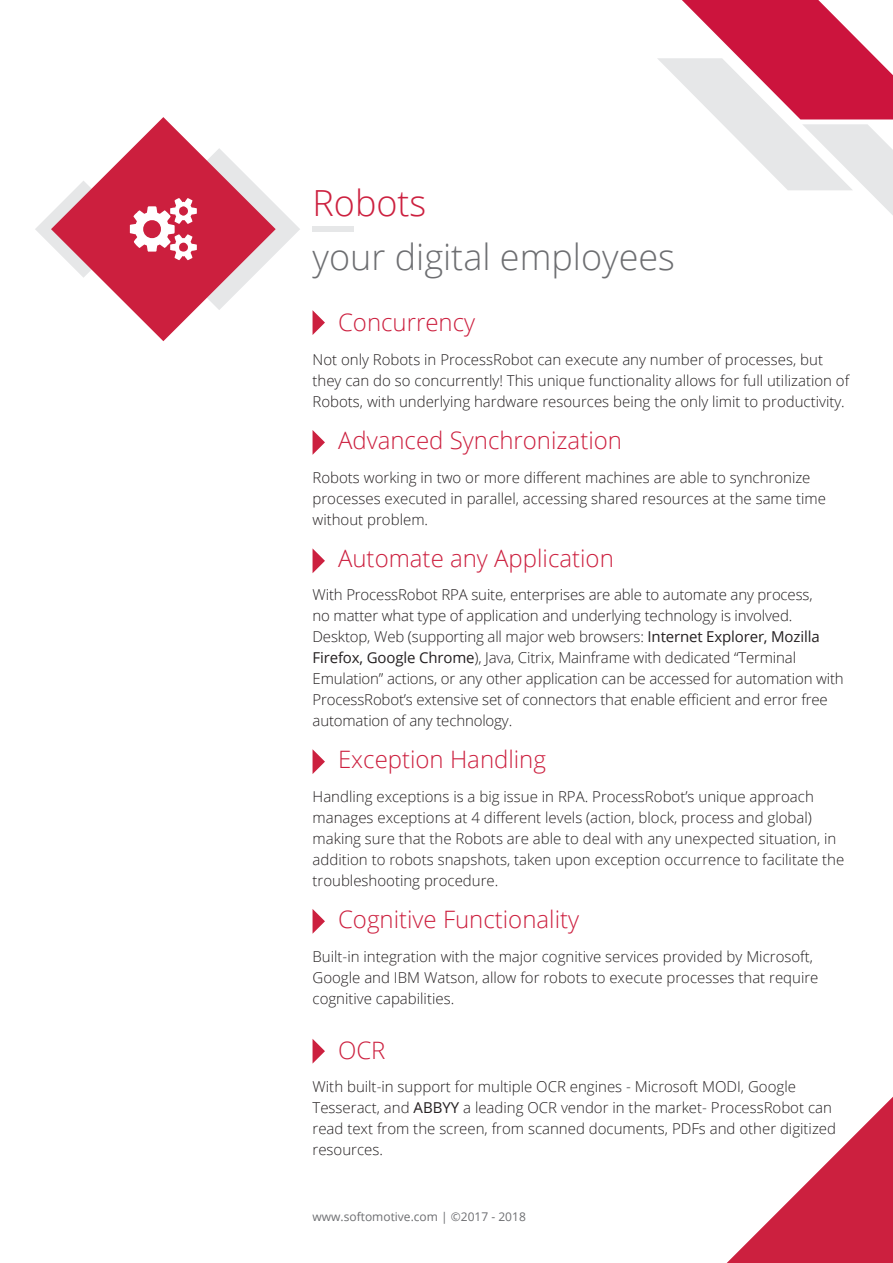
<style>
.page{position:relative;width:893px;height:1263px;background:#fff}
.page>*{position:absolute;margin:0;border:0;box-sizing:border-box;transform-origin:0 0}
.t1{font:300 36px "Open Sans";color:#6d6e71}
.t2{font:300 36px "Open Sans";color:#cc203f}
.t3{font:300 24px "Open Sans";color:#cc203f}
.t4{font:300 15px/21px "Open Sans";color:#231f20}
.t5{font:12px "Open Sans";color:#6d6e71}
.s1{font-weight:400}
</style>
<div class="page">
<svg style="left:657px;top:0;width:236px;height:215px"></svg>
<div style="left:313px;top:227px;width:41px;height:5px;background:#e6e7e8"></div>
<svg style="left:727px;top:1097px;width:166px;height:166px"></svg>
<svg style="left:313px;top:310px;width:12px;height:25px"></svg>
<svg style="left:313px;top:430px;width:12px;height:25px"></svg>
<svg style="left:313px;top:549px;width:12px;height:24px"></svg>
<svg style="left:313px;top:749px;width:12px;height:25px"></svg>
<svg style="left:313px;top:909px;width:12px;height:24px"></svg>
<svg style="left:313px;top:1039px;width:12px;height:24px"></svg>
<svg style="left:132px;top:117px;width:63px;height:224px"></svg>
<svg style="left:35px;top:148px;width:265px;height:162px"></svg>
<h1 class="t2" style="left:313px;top:178px;width:115px">Robots</h1>
<h1 class="t1" style="left:313px;top:232px;width:364px">your digital employees</h1>
<h2 class="t3" style="left:338px;top:306px;width:139px">Concurrency</h2>
<p class="t4" style="left:313px;top:348px;width:538px">Not only Robots in ProcessRobot can execute any number of processes, but they can do so concurrently! This unique functionality allows for full utilization of<br>Robots, with underlying hardware resources being the only limit to productivity.</p>
<h2 class="t3" style="left:338px;top:424px;width:285px">Advanced Synchronization</h2>
<p class="t4" style="left:313px;top:466px;width:515px">Robots working in two or more different machines are able to synchronize processes executed in parallel, accessing shared resources at the same time without problem.</p>
<h2 class="t3" style="left:338px;top:541px;width:277px">Automate any Application</h2>
<p class="t4" style="left:313px;top:584px;width:533px">With ProcessRobot RPA suite, enterprises are able to automate any process,<br>no matter what type of application and underlying technology is involved.<br>Desktop, Web (supporting all major web browsers: <span class="s1">Internet Explorer, Mozilla Firefox, Google Chrome</span>), Java, Citrix, Mainframe with dedicated “Terminal Emulation” actions, or any other application can be accessed for automation with ProcessRobot’s extensive set of connectors that enable efficient and error free automation of any technology.</p>
<h2 class="t3" style="left:338px;top:743px;width:209px">Exception Handling</h2>
<p class="t4" style="left:313px;top:786px;width:533px">Handling exceptions is a big issue in RPA. ProcessRobot’s unique approach manages exceptions at 4 different levels (action, block, process and global) making sure that the Robots are able to deal with any unexpected situation, in addition to robots snapshots, taken upon exception occurrence to facilitate the troubleshooting procedure.</p>
<h2 class="t3" style="left:338px;top:903px;width:243px">Cognitive Functionality</h2>
<p class="t4" style="left:313px;top:945px;width:507px">Built-in integration with the major cognitive services provided by Microsoft,<br>Google and IBM Watson, allow for robots to execute processes that require cognitive capabilities.</p>
<h2 class="t3" style="left:338px;top:1033px;width:49px">OCR</h2>
<p class="t4" style="left:313px;top:1076px;width:525px">With built-in support for multiple OCR engines - Microsoft MODI, Google Tesseract, and <span class="s1">ABBYY</span> a leading OCR vendor in the market- ProcessRobot can read text from the screen, from scanned documents, PDFs and other digitized resources.</p>
<p class="t5" style="left:313px;top:1208px;width:215px">www.softomotive.com | ©2017 - 2018</p>
</div>
